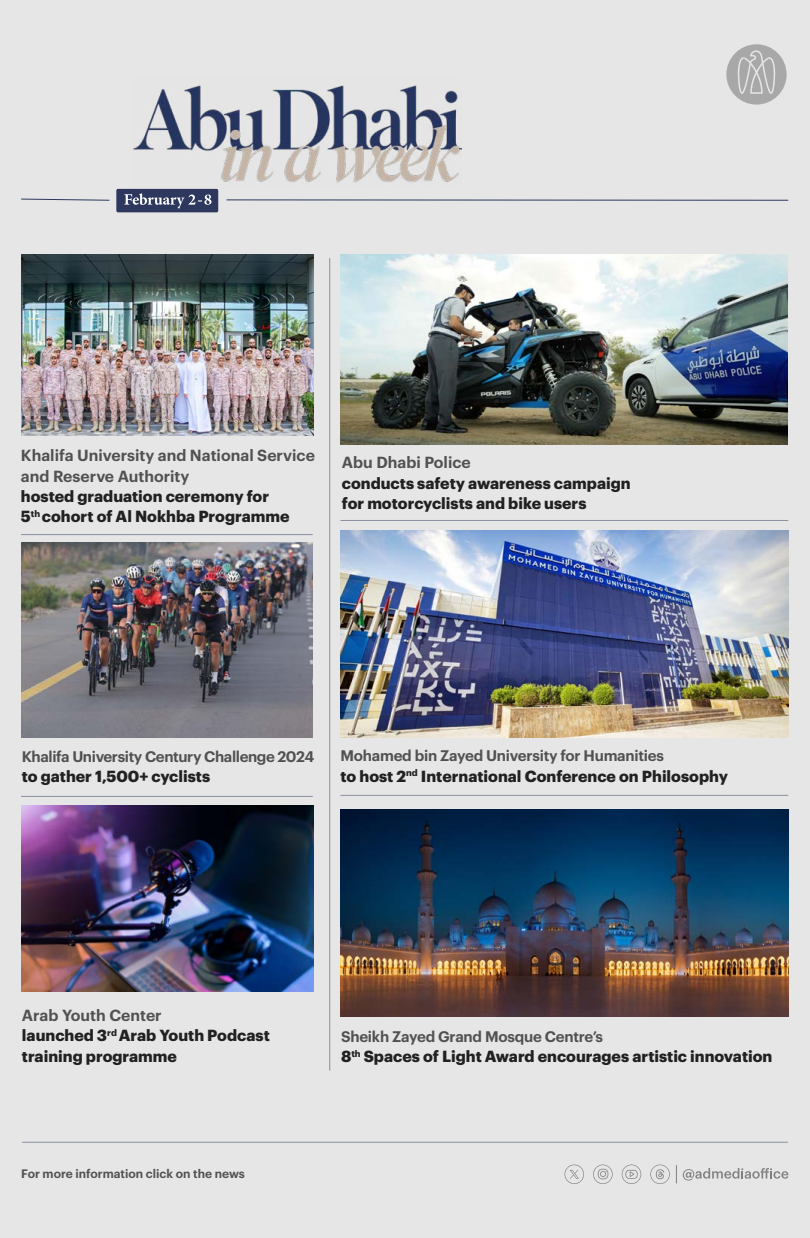
<style>
.page{position:relative;width:810px;height:1238px;background:#e5e6e5}
.page>*{position:absolute;margin:0;border:0;box-sizing:border-box;transform-origin:0 0}
.t1{font:700 15.75px/20.2px "Graphik";color:#212121}
.t2{font:600 15.75px/20.2px "Graphik";color:#515151}
.t3{font:600 15px "Graphik";letter-spacing:-.02em;color:#515151}
.t4{font:600 12px "Graphik";color:#515151}
.t5{font:700 9.15px "Graphik";color:#212121}
</style>
<div class="page">
<svg style="left:726px;top:44px;width:61px;height:61px"></svg>
<div style="left:116px;top:189px;width:102px;height:23px;background:#2e385e;border-radius:2px"></div>
<svg style="left:226px;top:199px;width:563px;height:2px"></svg>
<img style="left:134px;top:85px;width:328px;height:98px">
<svg style="left:21px;top:198px;width:89px;height:3px"></svg>
<hr style="left:21px;top:534px;width:292px;height:1px;background:#2e385f">
<hr style="left:329px;top:258px;width:1px;height:812px;background:#2e385f">
<hr style="left:340px;top:520px;width:448px;height:1px;background:#2e385f">
<hr style="left:21px;top:796px;width:292px;height:1px;background:#2e385f">
<hr style="left:340px;top:795px;width:448px;height:1px;background:#2e385f">
<img style="left:22px;top:542px;width:291px;height:196px">
<img style="left:22px;top:805px;width:292px;height:186px">
<img style="left:341px;top:809px;width:447px;height:207px">
<img style="left:22px;top:255px;width:292px;height:181px">
<img style="left:341px;top:255px;width:447px;height:189px">
<img style="left:341px;top:530px;width:447px;height:208px">
<hr style="left:22px;top:1141px;width:766px;height:1px;background:#2e385f">
<svg style="left:622px;top:1164px;width:19px;height:20px"></svg>
<svg style="left:683px;top:1168px;width:105px;height:12px"></svg>
<svg style="left:650px;top:1164px;width:20px;height:20px"></svg>
<svg style="left:565px;top:1164px;width:19px;height:20px"></svg>
<svg style="left:593px;top:1164px;width:20px;height:20px"></svg>
<svg style="left:676px;top:1165px;width:1px;height:18px"></svg>
<svg style="left:124px;top:193px;width:88px;height:15px"></svg>
<p class="t2" style="left:21px;top:444px;width:296px">Khalifa University and National Service and Reserve Authority</p>
<p class="t1" style="left:42px;top:485px;width:249px;text-indent:-21px">hosted graduation ceremony for cohort of Al Nokhba Programme</p>
<p class="t5" style="left:31px;top:506px;width:11px">th</p>
<p class="t1" style="left:21px;top:505px;width:11px">5</p>
<p class="t2" style="left:342px;top:451px;width:130px">Abu Dhabi Police</p>
<p class="t1" style="left:342px;top:471px;width:290px">conducts safety awareness campaign for motorcyclists and bike users</p>
<p class="t3" style="left:22px;top:745px;width:294px">Khalifa University Century Challenge 2024</p>
<p class="t1" style="left:22px;top:765px;width:190px">to gather 1,500+ cyclists</p>
<p class="t3" style="left:341px;top:744px;width:325px">Mohamed bin Zayed University for Humanities</p>
<p class="t1" style="left:421px;top:764px;width:309px">International Conference on Philosophy</p>
<p class="t5" style="left:406px;top:766px;width:13px">nd</p>
<p class="t1" style="left:341px;top:764px;width:67px">to host 2</p>
<p class="t2" style="left:22px;top:1003px;width:141px">Arab Youth Center</p>
<p class="t1" style="left:119px;top:1024px;width:152px">Arab Youth Podcast</p>
<p class="t5" style="left:107px;top:1025px;width:11px">rd</p>
<p class="t1" style="left:22px;top:1024px;width:157px">launched 3<br>training programme</p>
<p class="t4" style="left:21px;top:1164px;width:225px">For more information click on the news</p>
<p class="t3" style="left:341px;top:1025px;width:263px">Sheikh Zayed Grand Mosque Centre s’</p>
<p class="t1" style="left:364px;top:1045px;width:410px">Spaces of Light Award encourages artistic innovation</p>
<p class="t5" style="left:351px;top:1046px;width:11px">th</p>
<p class="t1" style="left:341px;top:1045px;width:12px">8</p>
</div>
